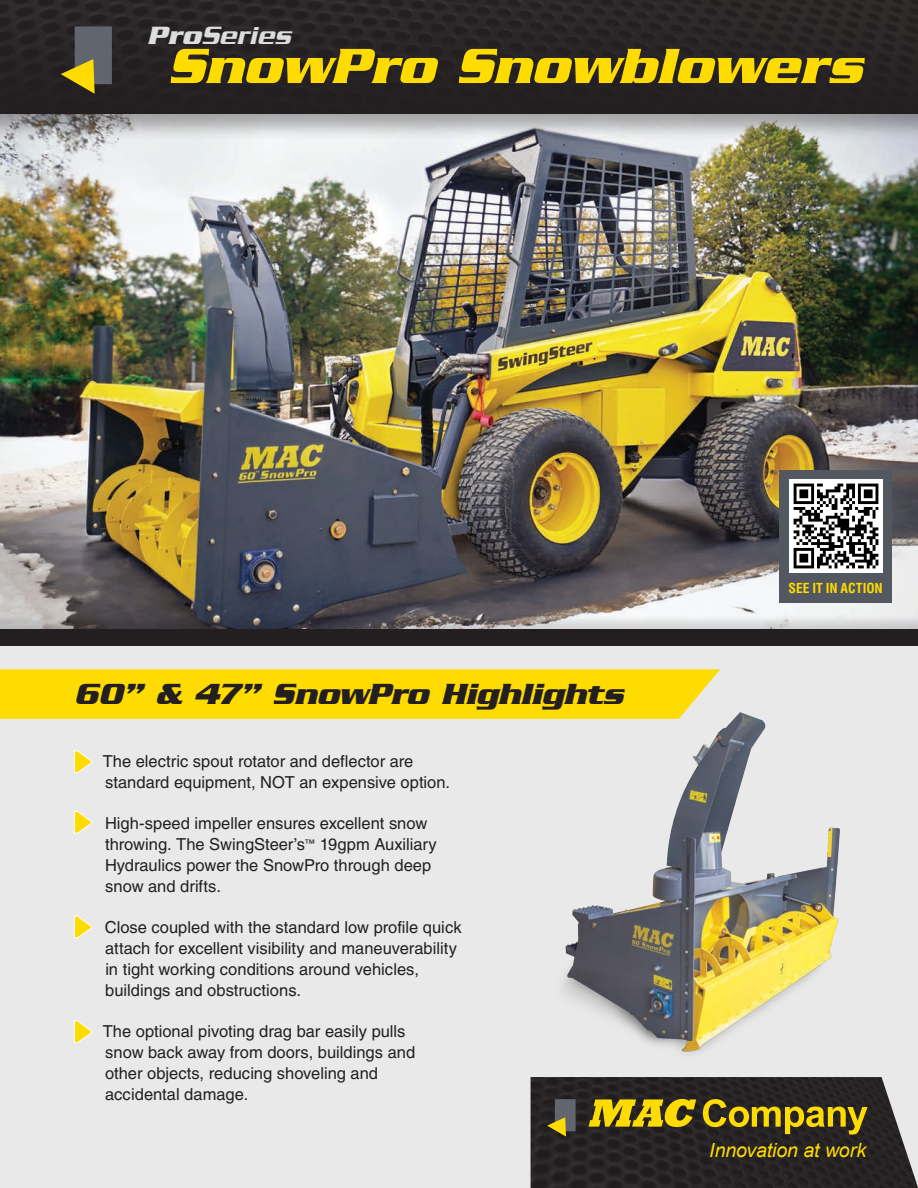
<style>
.page{position:relative;width:918px;height:1188px;background:#fff}
.page>*{position:absolute;margin:0;border:0;box-sizing:border-box;transform-origin:0 0}
.t1{font:italic 700 53.4px "Serpentine Pro";color:#ffdc01}
.t2{font:italic 700 31.5px "Serpentine Pro";letter-spacing:-.015em;color:#231f20}
.t3{font:italic 500 27px "Serpentine Pro";letter-spacing:.01em;color:#dcdddf}
.t4{font:italic 19.5px "Arial";letter-spacing:-.005em;color:#ffdc01}
.t5{font:16.5px/21px "Helvetica LT Std";color:#231f20}
.t6{font:700 condensed 13.5px "Helvetica LT Std";color:#ffdc01}
.s1{font-weight:700}
</style>
<div class="page">
<div style="left:0;top:554px;width:918px;height:634px;background:#e9e9ea"></div>
<img style="left:0;top:211px;width:918px;height:402px">
<img style="left:0;top:0;width:918px;height:211px">
<div style="left:0;top:669px;width:720px;height:50px;background:#ffdc01"></div>
<div style="left:0;top:613px;width:918px;height:32px;background:#231f20;opacity:.17"></div>
<div style="left:0;top:629px;width:918px;height:17px;background:#231f20"></div>
<svg style="left:74px;top:750px;width:18px;height:23px"></svg>
<svg style="left:74px;top:811px;width:18px;height:23px"></svg>
<svg style="left:74px;top:916px;width:18px;height:22px"></svg>
<svg style="left:74px;top:1020px;width:18px;height:23px"></svg>
<img style="left:550px;top:687px;width:290px;height:367px">
<div style="left:780px;top:470px;width:112px;height:133px;background:#525760"></div>
<img style="left:789px;top:479px;width:93px;height:93px">
<svg style="left:61px;top:26px;width:51px;height:68px;background:#676242"></svg>
<svg style="left:531px;top:1077px;width:387px;height:111px;background:#443e2a"></svg>
<p class="t3" style="left:147px;top:20px;width:145px"><span class="s1">Pro</span>Series</p>
<p class="t1" style="left:167px;top:35px;width:697px">SnowPro Snowblowers</p>
<p class="t2" style="left:74px;top:676px;width:551px">60” &amp; 47” SnowPro Highlights</p>
<p class="t5" style="left:103px;top:750px;width:349px">The electric spout rotator and deflector are standard equipment, NOT an expensive option.</p>
<p class="t5" style="left:105px;top:812px;width:333px">High-speed impeller ensures excellent snow throwing. The SwingSteer’s<sup>™</sup> 19gpm Auxiliary Hydraulics power the SnowPro through deep snow and drifts.</p>
<p class="t5" style="left:105px;top:917px;width:358px">Close coupled with the standard low profile quick attach for excellent visibility and maneuverability in tight working conditions around vehicles, buildings and obstructions.</p>
<p class="t5" style="left:103px;top:1021px;width:314px">The optional pivoting drag bar easily pulls snow back away from doors, buildings and other objects, reducing shoveling and accidental damage.</p>
<p class="t6" style="left:789px;top:580px;width:96px">SEE IT IN ACTION</p>
<p class="t4" style="left:709px;top:1137px;width:158px">Innovation at work</p>
</div>
